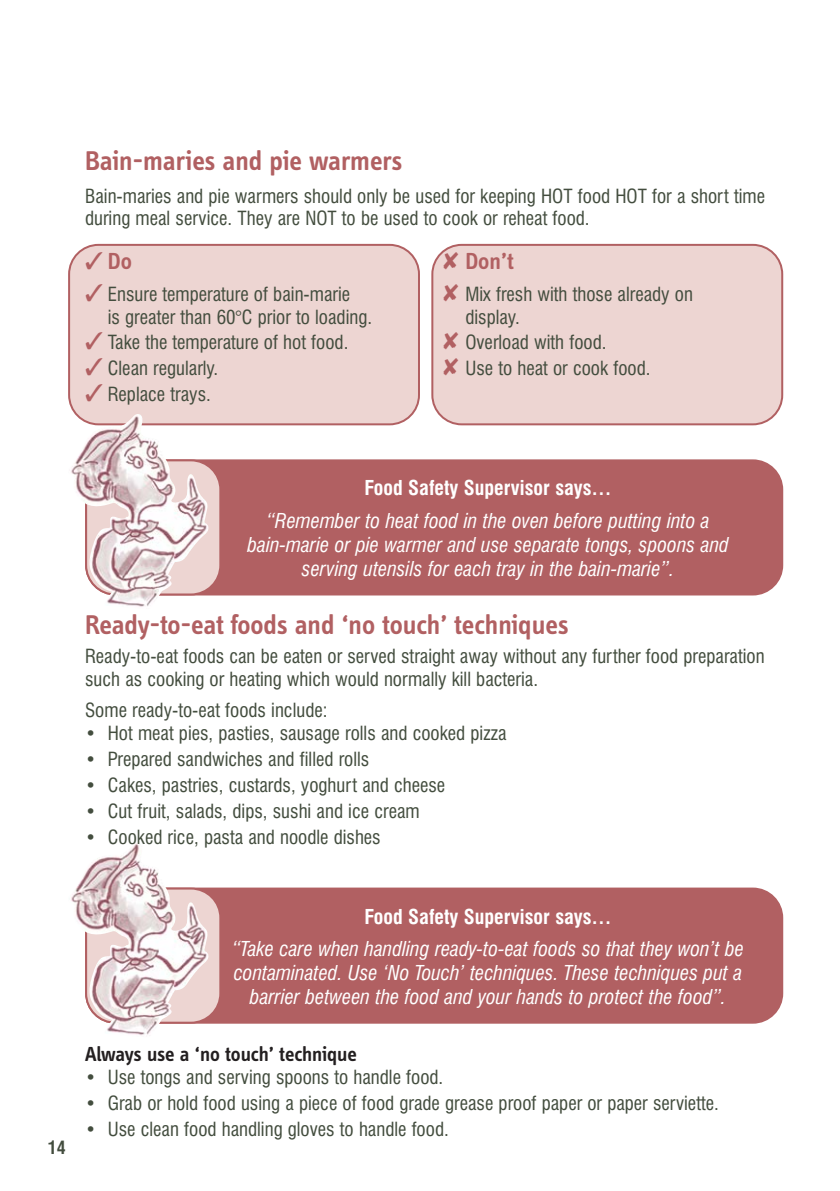
<style>
.page{position:relative;width:840px;height:1191px;background:#fff}
.page>*{position:absolute;margin:0;border:0;box-sizing:border-box;transform-origin:0 0}
.t1{font:600 28px "Info Disp";color:#b16062}
.t2{font:600 24px "Info Disp";color:#b16062}
.t3{font:600 21px "Info Disp";letter-spacing:-.005em;color:#231f20}
.t4{font:italic condensed 20px/24px "Swiss 721 BT";color:#fff;text-align:center}
.t5{font:700 condensed 20px "Swiss 721 BT";color:#fff}
.t6{font:condensed 19px/22.8px "Swiss 721 BT";color:#434d3e}
.t7{font:700 condensed 18px "Swiss 721 BT";color:#434d3e}
.s1{color:#b16062}
</style>
<div class="page">
<div style="left:68px;top:244px;width:352px;height:181px;background:#edd5d2"></div>
<div style="left:431px;top:244px;width:351px;height:181px;background:#edd5d2"></div>
<div style="left:221px;top:887px;width:561px;height:136px;background:#b16062"></div>
<svg style="left:208px;top:887px;width:13px;height:136px;background:#dab0af"></svg>
<img style="left:71px;top:843px;width:137px;height:192px">
<div style="left:221px;top:459px;width:561px;height:136px;background:#b16062"></div>
<svg style="left:208px;top:459px;width:13px;height:136px;background:#dab0af"></svg>
<img style="left:68px;top:414px;width:140px;height:193px">
<h1 class="t1" style="left:85px;top:150px;width:319px">Bain-maries and pie warmers</h1>
<p class="t6" style="left:85px;top:187px;width:681px">Bain-maries and pie warmers should only be used for keeping HOT food HOT for a short time during meal service. They are NOT to be used to cook or reheat food.</p>
<p class="t2" style="left:85px;top:252px;width:48px">✓Do</p>
<p class="t2" style="left:442px;top:252px;width:72px">✘ Don’t</p>
<p class="t6" style="left:85px;top:284px;width:266px"><span class="s1">✓</span> Ensure temperature of bain-marie</p>
<p class="t6" style="left:442px;top:284px;width:252px"><span class="s1">✘</span> Mix fresh with those already on</p>
<p class="t6" style="left:108px;top:307px;width:266px">is greater than 60°C prior to loading.</p>
<p class="t6" style="left:465px;top:307px;width:56px">display.</p>
<p class="t6" style="left:85px;top:333px;width:264px"><span class="s1">✓</span> Take the temperature of hot food.</p>
<p class="t6" style="left:442px;top:333px;width:165px"><span class="s1">✘</span> Overload with food.</p>
<p class="t6" style="left:85px;top:359px;width:135px"><span class="s1">✓</span> Clean regularly.</p>
<p class="t6" style="left:442px;top:359px;width:209px"><span class="s1">✘</span> Use to heat or cook food.</p>
<p class="t6" style="left:85px;top:385px;width:127px"><span class="s1">✓</span> Replace trays.</p>
<p class="t5" style="left:364px;top:481px;width:248px">Food Safety Supervisor says…</p>
<p class="t4" style="left:247px;top:510px;width:482px">“Remember to heat food in the oven before putting into a bain-marie or pie warmer and use separate tongs, spoons and serving utensils for each tray in the bain-marie”.</p>
<h1 class="t1" style="left:85px;top:614px;width:484px">Ready-to-eat foods and ‘no touch’ techniques</h1>
<p class="t6" style="left:85px;top:646px;width:680px">Ready-to-eat foods can be eaten or served straight away without any further food preparation such as cooking or heating which would normally kill bacteria.</p>
<p class="t6" style="left:85px;top:701px;width:244px">Some ready-to-eat foods include:</p>
<p class="t6" style="left:85px;top:724px;width:422px">• Hot meat pies, pasties, sausage rolls and cooked pizza</p>
<p class="t6" style="left:85px;top:750px;width:285px">• Prepared sandwiches and filled rolls</p>
<p class="t6" style="left:85px;top:776px;width:361px">• Cakes, pastries, custards, yoghurt and cheese</p>
<p class="t6" style="left:85px;top:802px;width:336px">• Cut fruit, salads, dips, sushi and ice cream</p>
<p class="t6" style="left:85px;top:827px;width:297px">• Cooked rice, pasta and noodle dishes</p>
<p class="t7" style="left:48px;top:1140px;width:19px">14</p>
<p class="t5" style="left:364px;top:909px;width:248px">Food Safety Supervisor says…</p>
<p class="t4" style="left:232px;top:938px;width:513px">“Take care when handling ready-to-eat foods so that they won’t be contaminated. Use ‘No Touch’ techniques. These techniques put a barrier between the food and your hands to protect the food”.</p>
<p class="t3" style="left:85px;top:1046px;width:273px">Always use a ‘no touch’ technique</p>
<p class="t6" style="left:85px;top:1068px;width:359px">• Use tongs and serving spoons to handle food.</p>
<p class="t6" style="left:85px;top:1094px;width:634px">• Grab or hold food using a piece of food grade grease proof paper or paper serviette.</p>
<p class="t6" style="left:85px;top:1119px;width:365px">• Use clean food handling gloves to handle food.</p>
</div>
